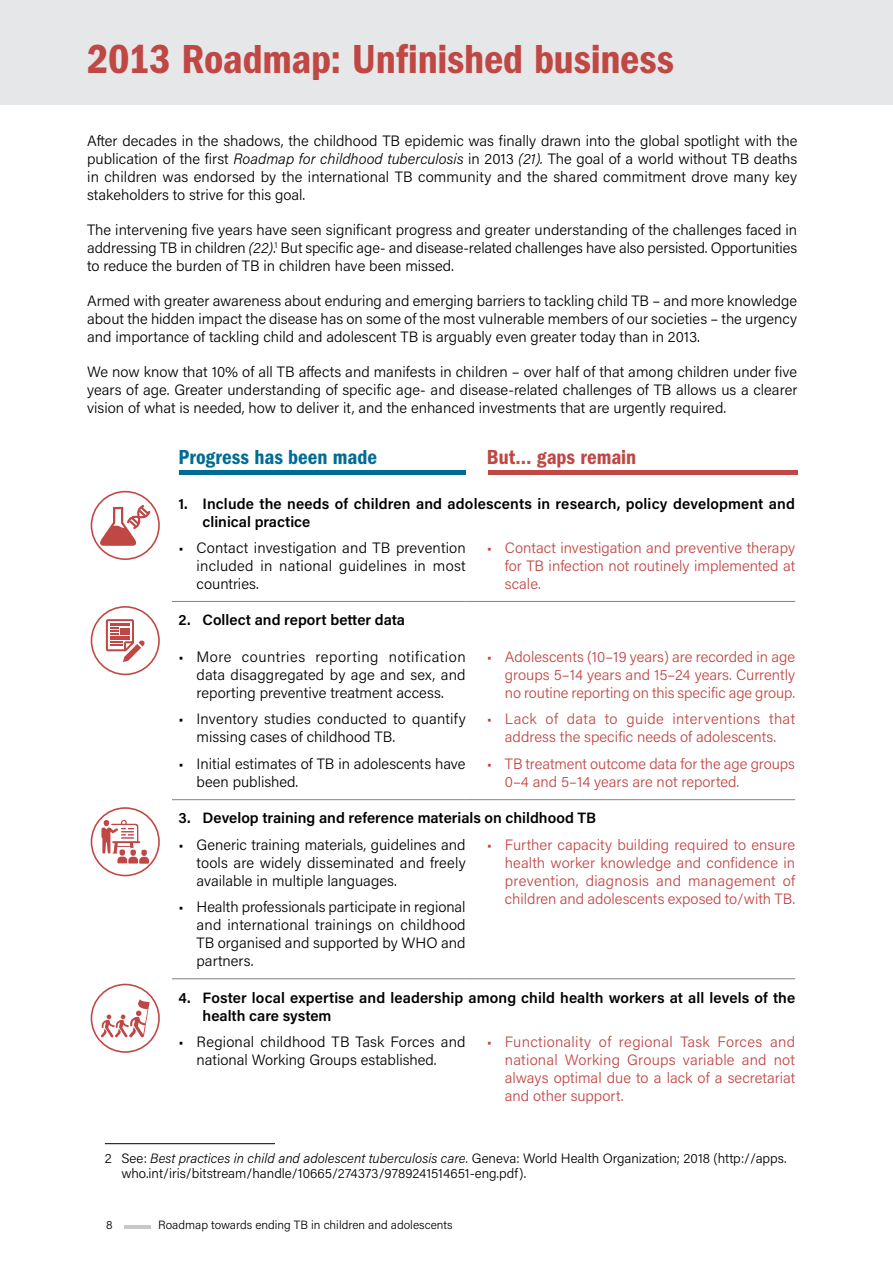
<style>
.page{position:relative;width:893px;height:1263px;background:#fff}
.page>*{position:absolute;margin:0;border:0;box-sizing:border-box;transform-origin:0 0}
.t1{font:42px "ITC Franklin Gothic Std Dm Cd";letter-spacing:-.005em;color:#bf4744}
.t2{font:21px "ITC Franklin Gothic Std Dm Cd";color:#006c95}
.t3{font:21px "ITC Franklin Gothic Std Dm Cd";letter-spacing:-.005em;color:#bf4744}
.t4{font:300 15px/18px "Acumin Pro";color:#000;text-align:justify}
.t5{font:300 15px/18px "Acumin Pro";color:#bf4744;text-align:justify}
.t6{font:600 15px/18px "Acumin Pro";letter-spacing:.005em;color:#000}
.t7{font:300 13.5px/15px "Acumin Pro";color:#000}
.t8{font:300 12px "Acumin Pro";color:#000}
.s1{font-style:italic}
</style>
<div class="page">
<div style="left:179px;top:470px;width:287px;height:5px;background:#006c95"></div>
<div style="left:488px;top:470px;width:309px;height:5px;background:#bf4744"></div>
<hr style="left:106px;top:601px;width:360px;height:1px;background:#808285">
<hr style="left:466px;top:601px;width:329px;height:1px;background:#808285">
<hr style="left:106px;top:799px;width:360px;height:1px;background:#808285">
<hr style="left:466px;top:799px;width:329px;height:1px;background:#808285">
<hr style="left:106px;top:978px;width:360px;height:1px;background:#808285">
<hr style="left:466px;top:978px;width:329px;height:1px;background:#808285">
<div style="left:0;top:0;width:893px;height:105px;background:#e6e7e8"></div>
<div style="left:77px;top:458px;width:95px;height:631px;background:#fff"></div>
<svg style="left:91px;top:491px;width:69px;height:69px"></svg>
<svg style="left:91px;top:606px;width:69px;height:69px"></svg>
<svg style="left:91px;top:807px;width:69px;height:69px"></svg>
<svg style="left:91px;top:984px;width:69px;height:69px"></svg>
<hr style="left:105px;top:1143px;width:170px;height:1px;background:#000">
<hr style="left:125px;top:1225px;width:26px;height:4px;background:#c7c8ca">
<h1 class="t1" style="left:87px;top:35px;width:588px">2013 Roadmap: Unfinished business</h1>
<p class="t4" style="left:87px;top:131px;width:712px">After decades in the shadows, the childhood TB epidemic was finally drawn into the global spotlight with the publication of the first <span class="s1">Roadmap for childhood tuberculosis</span> in 2013 <span class="s1">(21).</span> The goal of a world without TB deaths in children was endorsed by the international TB community and the shared commitment drove many key stakeholders to strive for this goal.</p>
<p class="t4" style="left:87px;top:220px;width:712px">The intervening five years have seen significant progress and greater understanding of the challenges faced in addressing TB in children <span class="s1">(22)</span>.<sup>1</sup> But specific age- and disease-related challenges have also persisted. Opportunities to reduce the burden of TB in children have been missed.</p>
<p class="t4" style="left:87px;top:291px;width:711px">Armed with greater awareness about enduring and emerging barriers to tackling child TB – and more knowledge about the hidden impact the disease has on some of the most vulnerable members of our societies – the urgency and importance of tackling child and adolescent TB is arguably even greater today than in 2013.</p>
<p class="t4" style="left:87px;top:362px;width:712px">We now know that 10% of all TB affects and manifests in children – over half of that among children under five years of age. Greater understanding of specific age- and disease-related challenges of TB allows us a clearer vision of what is needed, how to deliver it, and the enhanced investments that are urgently required.</p>
<h2 class="t2" style="left:179px;top:445px;width:200px">Progress has been made</h2>
<h2 class="t3" style="left:487px;top:445px;width:151px">But… gaps remain</h2>
<p class="t6" style="left:203px;top:494px;width:594px;text-indent:-24px">1. Include the needs of children and adolescents in research, policy development and clinical practice</p>
<p class="t4" style="left:197px;top:538px;width:271px;text-indent:-18px">• Contact investigation and TB prevention included in national guidelines in most countries.</p>
<p class="t5" style="left:505px;top:538px;width:292px;text-indent:-18px">• Contact investigation and preventive therapy for TB infection not routinely implemented at scale.</p>
<p class="t6" style="left:179px;top:610px;width:228px">2. Collect and report better data</p>
<p class="t4" style="left:197px;top:647px;width:271px;text-indent:-18px">• More countries reporting notification data disaggregated by age and sex, and reporting preventive treatment access.</p>
<p class="t4" style="left:197px;top:710px;width:271px;text-indent:-18px">• Inventory studies conducted to quantify missing cases of childhood TB.</p>
<p class="t4" style="left:197px;top:754px;width:271px;text-indent:-18px">• Initial estimates of TB in adolescents have been published.</p>
<p class="t5" style="left:505px;top:647px;width:292px;text-indent:-18px">• Adolescents (10–19 years) are recorded in age groups 5–14 years and 15–24 years. Currently no routine reporting on this specific age group.</p>
<p class="t5" style="left:487px;top:710px;width:310px;text-align:center">• Lack of data to guide interventions that address the specific needs of adolescents.</p>
<p class="t5" style="left:505px;top:754px;width:292px;text-indent:-18px">• TB treatment outcome data for the age groups<br>0–4 and 5–14 years are not reported.</p>
<p class="t6" style="left:179px;top:808px;width:419px">3. Develop training and reference materials on childhood TB</p>
<p class="t4" style="left:197px;top:835px;width:271px;text-indent:-18px">• Generic training materials, guidelines and tools are widely disseminated and freely available in multiple languages.</p>
<p class="t4" style="left:197px;top:897px;width:271px;text-indent:-18px">• Health professionals participate in regional and international trainings on childhood TB organised and supported by WHO and partners.</p>
<p class="t5" style="left:505px;top:835px;width:292px;text-indent:-18px">• Further capacity building required to ensure health worker knowledge and confidence in prevention, diagnosis and management of children and adolescents exposed to/with TB.</p>
<p class="t6" style="left:203px;top:988px;width:594px;text-indent:-24px">4. Foster local expertise and leadership among child health workers at all levels of the health care system</p>
<p class="t4" style="left:197px;top:1032px;width:271px;text-indent:-18px">• Regional childhood TB Task Forces and national Working Groups established.</p>
<p class="t5" style="left:505px;top:1032px;width:292px;text-indent:-18px">• Functionality of regional Task Forces and national Working Groups variable and not always optimal due to a lack of a secretariat and other support.</p>
<p class="t7" style="left:121px;top:1150px;width:667px;text-indent:-16px">2 See: <span class="s1">Best practices in child and adolescent tuberculosis care.</span> Geneva: World Health Organization; 2018 (http://apps. who.int/iris/bitstream/handle/10665/274373/9789241514651-eng.pdf).</p>
<p class="t8" style="left:106px;top:1216px;width:8px">8</p>
<p class="t8" style="left:158px;top:1216px;width:296px">Roadmap towards ending TB in children and adolescents</p>
</div>
